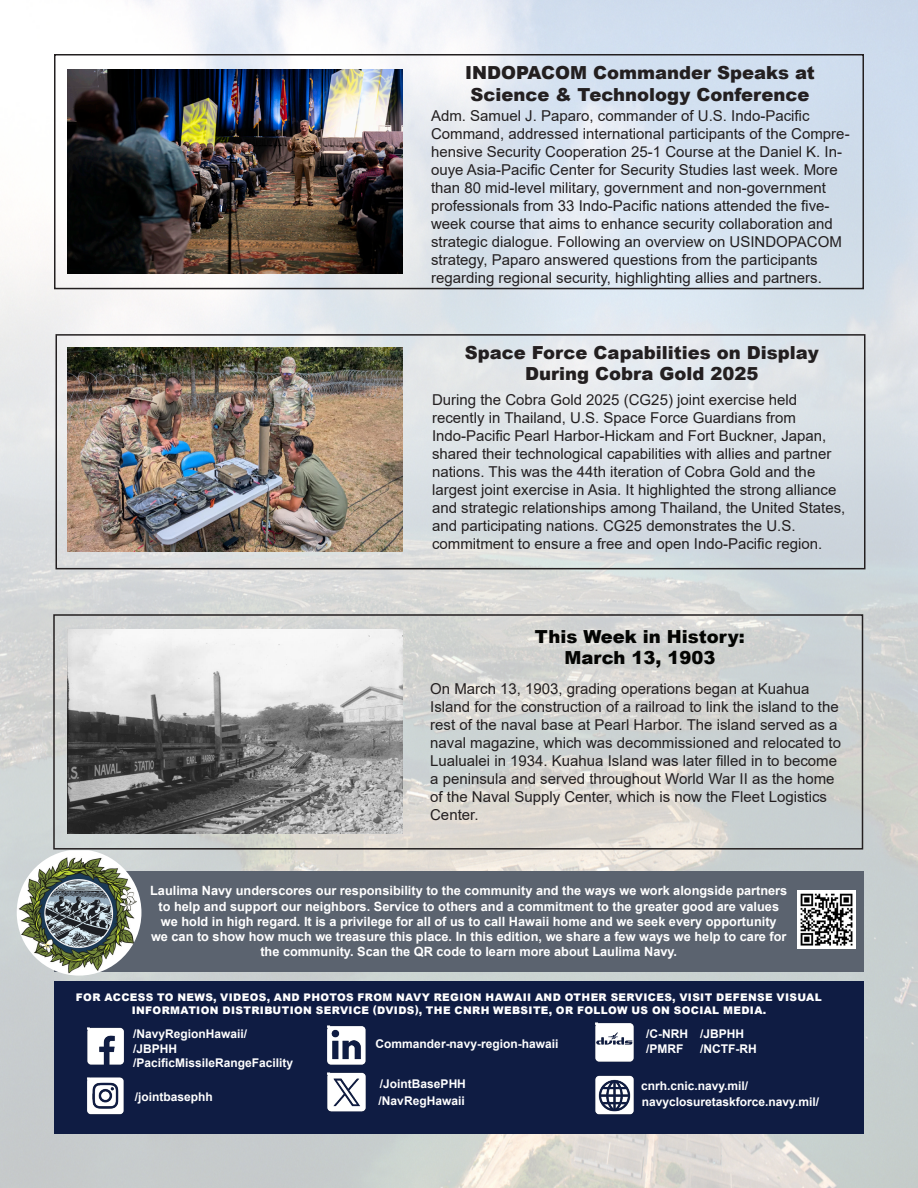
<style>
.page{position:relative;width:918px;height:1188px;background:#fff}
.page>*{position:absolute;margin:0;border:0;box-sizing:border-box;transform-origin:0 0}
.t1{font:900 18px "Arial";color:#231f20}
.t2{font:900 18px "Arial";color:#040503}
.t3{font:15px/18px "Arial";color:#231f20}
.t4{font:700 12.75px/15.3px "Arial";color:#fff;text-align:center}
.t5{font:700 12px "Arial";color:#fff}
.t6{font:900 10.5px "Arial";letter-spacing:.035em;color:#fff}
</style>
<div class="page">
<img style="left:0;top:0;width:918px;height:1188px">
<div style="left:54px;top:981px;width:810px;height:153px;background:#0f1c43"></div>
<img style="left:87px;top:1027px;width:37px;height:38px">
<img style="left:87px;top:1077px;width:37px;height:38px">
<img style="left:327px;top:1025px;width:39px;height:40px">
<img style="left:327px;top:1072px;width:39px;height:40px">
<img style="left:595px;top:1075px;width:39px;height:39px">
<img style="left:595px;top:1022px;width:39px;height:40px">
<div style="left:53px;top:614px;width:810px;height:236px;border:2px solid #231f20"></div>
<img style="left:68px;top:630px;width:334px;height:204px">
<div style="left:54px;top:871px;width:810px;height:101px;background:#5b636f"></div>
<div style="left:56px;top:334px;width:810px;height:235px;border:2px solid #231f20"></div>
<img style="left:68px;top:347px;width:334px;height:204px">
<div style="left:54px;top:54px;width:810px;height:235px;border:2px solid #231f20"></div>
<img style="left:68px;top:70px;width:334px;height:204px">
<img style="left:797px;top:890px;width:59px;height:58px">
<img style="left:17px;top:850px;width:124px;height:126px">
<p class="t1" style="left:465px;top:60px;width:351px">INDOPACOM Commander Speaks at</p>
<p class="t1" style="left:470px;top:82px;width:341px">Science &amp; Technology Conference</p>
<p class="t3" style="left:431px;top:107px;width:380px">Adm. Samuel J. Paparo, commander of U.S. Indo-Pacific</p>
<p class="t3" style="left:431px;top:125px;width:420px">Command, addressed international participants of the Compre&shy;hensive Security Cooperation 25-1 Course at the Daniel K. In&shy;ouye Asia-Pacific Center for Security Studies last week. More than 80 mid-level military, government and non-government professionals from 33 Indo-Pacific nations attended the five&shy;week course that aims to enhance security collaboration and strategic dialogue. Following an overview on USINDOPACOM strategy, Paparo answered questions from the participants regarding regional security, highlighting allies and partners.</p>
<p class="t1" style="left:465px;top:339px;width:356px">Space Force Capabilities on Display</p>
<p class="t1" style="left:525px;top:361px;width:235px">During Cobra Gold 2025</p>
<p class="t3" style="left:432px;top:391px;width:367px">During the Cobra Gold 2025 (CG25) joint exercise held</p>
<p class="t3" style="left:432px;top:409px;width:366px">recently in Thailand, U.S. Space Force Guardians from</p>
<p class="t3" style="left:432px;top:427px;width:401px">Indo-Pacific Pearl Harbor-Hickam and Fort Buckner, Japan, shared their technological capabilities with allies and partner nations. This was the 44th iteration of Cobra Gold and the</p>
<p class="t3" style="left:432px;top:481px;width:415px">largest joint exercise in Asia. It highlighted the strong alliance and strategic relationships among Thailand, the United States, and participating nations. CG25 demonstrates the U.S.</p>
<p class="t3" style="left:432px;top:535px;width:392px">commitment to ensure a free and open Indo-Pacific region.</p>
<p class="t2" style="left:535px;top:623px;width:212px">This Week in History:</p>
<p class="t2" style="left:564px;top:645px;width:153px">March 13, 1903</p>
<p class="t3" style="left:430px;top:679px;width:412px">On March 13, 1903, grading operations began at Kuahua Island for the construction of a railroad to link the island to the rest of the naval base at Pearl Harbor. The island served as a naval magazine, which was decommissioned and relocated to Lualualei in 1934. Kuahua Island was later filled in to become a peninsula and served throughout World War II as the home of the Naval Supply Center, which is now the Fleet Logistics Center.</p>
<p class="t4" style="left:150px;top:883px;width:639px">Laulima Navy underscores our responsibility to the community and the ways we work alongside partners to help and support our neighbors. Service to others and a commitment to the greater good are values we hold in high regard. It is a privilege for all of us to call Hawaii home and we seek every opportunity<br>we can to show how much we treasure this place. In this edition, we share a few ways we help to care for the community. Scan the QR code to learn more about Laulima Navy.</p>
<p class="t6" style="left:76px;top:990px;width:747px">FOR ACCESS TO NEWS, VIDEOS, AND PHOTOS FROM NAVY REGION HAWAII AND OTHER SERVICES, VISIT DEFENSE VISUAL</p>
<p class="t6" style="left:132px;top:1002px;width:636px">INFORMATION DISTRIBUTION SERVICE (DVIDS), THE CNRH WEBSITE, OR FOLLOW US ON SOCIAL MEDIA.</p>
<p class="t5" style="left:133px;top:1026px;width:116px">/NavyRegionHawaii/</p>
<p class="t5" style="left:133px;top:1040px;width:46px">/JBPHH</p>
<p class="t5" style="left:133px;top:1054px;width:162px">/PacificMissileRangeFacility</p>
<p class="t5" style="left:135px;top:1088px;width:80px">/jointbasephh</p>
<p class="t5" style="left:646px;top:1026px;width:100px">/C-NRH /JBPHH</p>
<p class="t5" style="left:646px;top:1040px;width:39px">/PMRF</p>
<p class="t5" style="left:700px;top:1040px;width:58px">/NCTF-RH</p>
<p class="t5" style="left:376px;top:1036px;width:184px">Commander-navy-region-hawaii</p>
<p class="t5" style="left:380px;top:1075px;width:88px">/JointBasePHH</p>
<p class="t5" style="left:641px;top:1077px;width:109px">cnrh.cnic.navy.mil/</p>
<p class="t5" style="left:379px;top:1092px;width:88px">/NavRegHawaii</p>
<p class="t5" style="left:642px;top:1093px;width:179px">navyclosuretaskforce.navy.mil/</p>
</div>
